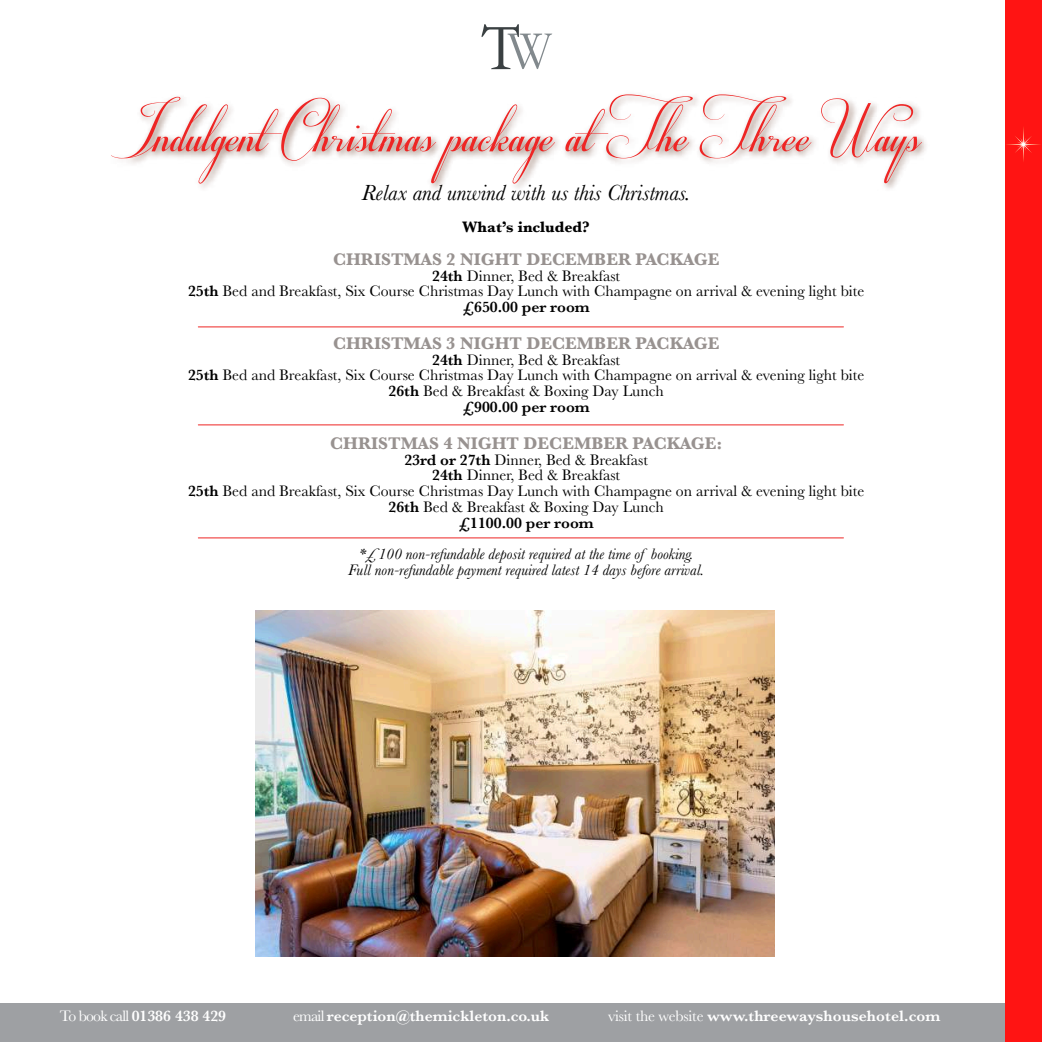
<style>
.page{position:relative;width:1042px;height:1042px;background:#fff}
.page>*{position:absolute;margin:0;border:0;box-sizing:border-box;transform-origin:0 0}
.t1{font:52.5px "Respective";color:#ee2524;scale:1.23 1}
.t2{font:italic 22.75px "Baskerville";color:#000}
.t3{font:700 17.5px "Baskerville";color:#989290}
.t4{font:15.75px/15.8px "Baskerville";color:#000;text-align:center}
.t5{font:italic 15.75px/15.8px "Baskerville";color:#000;text-align:center}
.t6{font:600 15.75px "Baskerville";color:#fff}
.t7{font:700 15.75px "Baskerville";color:#000}
.s1{font-weight:600}
.s2{font-weight:400}
</style>
<div class="page">
<div style="left:0;top:1003px;width:1042px;height:39px;background:#9ea0a3"></div>
<div style="left:1005px;top:0;width:37px;height:1042px;background:#ff1413"></div>
<svg style="left:1006px;top:127px;width:35px;height:35px"></svg>
<svg style="left:481px;top:24px;width:71px;height:45px"></svg>
<img style="left:127px;top:94px;width:799px;height:95px">
<hr style="left:198px;top:327px;width:645px;height:1px;background:#ee2524">
<hr style="left:198px;top:424px;width:645px;height:1px;background:#ee2524">
<hr style="left:198px;top:537px;width:645px;height:1px;background:#ee2524">
<img style="left:256px;top:610px;width:518px;height:346px">
<h1 class="t1" style="left:121px;top:112px;width:652px">Indulgent Christmas package at The Three Ways</h1>
<h2 class="t2" style="left:362px;top:180px;width:330px">Relax and unwind with us this Christmas.</h2>
<p class="t7" style="left:462px;top:218px;width:129px">What’s included?</p>
<p class="t3" style="left:333px;top:249px;width:388px">CHRISTMAS 2 NIGHT DECEMBER PACKAGE</p>
<p class="t4" style="left:188px;top:268px;width:678px"><span class="s1">24th</span> Dinner, Bed &amp; Breakfast<br><span class="s1">25th</span> Bed and Breakfast, Six Course Christmas Day Lunch with Champagne on arrival &amp; evening light bite <span class="s1">£650.00 per room</span></p>
<p class="t3" style="left:333px;top:333px;width:388px">CHRISTMAS 3 NIGHT DECEMBER PACKAGE</p>
<p class="t4" style="left:188px;top:352px;width:678px"><span class="s1">24th</span> Dinner, Bed &amp; Breakfast<br><span class="s1">25th</span> Bed and Breakfast, Six Course Christmas Day Lunch with Champagne on arrival &amp; evening light bite <span class="s1">26th</span> Bed &amp; Breakfast &amp; Boxing Day Lunch<br><span class="s1">£900.00 per room</span></p>
<p class="t3" style="left:330px;top:433px;width:394px">CHRISTMAS 4 NIGHT DECEMBER PACKAGE:</p>
<p class="t4" style="left:188px;top:451px;width:678px"><span class="s1">23rd or 27th</span> Dinner, Bed &amp; Breakfast<br><span class="s1">24th</span> Dinner, Bed &amp; Breakfast<br><span class="s1">25th</span> Bed and Breakfast, Six Course Christmas Day Lunch with Champagne on arrival &amp; evening light bite <span class="s1">26th</span> Bed &amp; Breakfast &amp; Boxing Day Lunch<br><span class="s1">£1100.00 per room</span></p>
<p class="t5" style="left:348px;top:546px;width:358px">*£100 non-refundable deposit required at the time of booking.<br>Full non-refundable payment required latest 14 days before arrival.</p>
<p class="t6" style="left:60px;top:1007px;width:168px"><span class="s2">To book call</span> 01386 438 429</p>
<p class="t6" style="left:293px;top:1007px;width:258px"><span class="s2">email</span> reception@themickleton.co.uk</p>
<p class="t6" style="left:608px;top:1007px;width:334px"><span class="s2">visit the website</span> www.threewayshousehotel.com</p>
</div>
